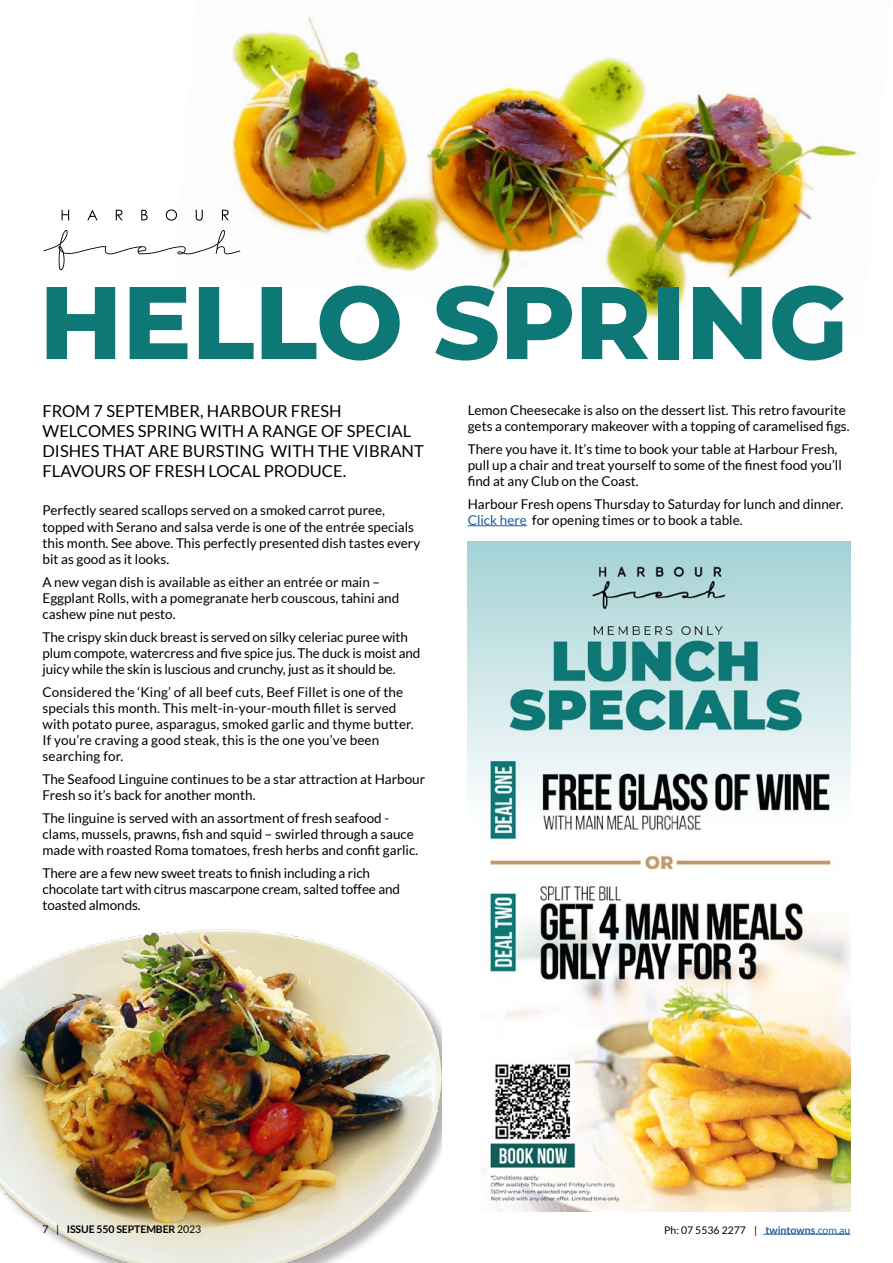
<style>
.page{position:relative;width:893px;height:1263px;background:#fff}
.page>*{position:absolute;margin:0;border:0;box-sizing:border-box;transform-origin:0 0}
.t1{font:800 102.9px "Montserrat";color:#0e7876}
.t2{font:16.5px/19.8px "Lato";color:#000}
.t3{font:13.5px/16.2px "Lato";color:#000}
.t4{font:10.5px "Lato";color:#000}
.t5{font:700 10.5px "Lato";letter-spacing:-.01em;color:#000}
.s1{color:#215e9e}
.s2{font-weight:400}
.s3{font-weight:700;color:#215e9e}
</style>
<div class="page">
<hr style="left:765px;top:1234px;width:50px;height:1px;background:#215e9e">
<hr style="left:815px;top:1234px;width:35px;height:1px;background:#215e9e">
<img style="left:0;top:929px;width:441px;height:334px">
<hr style="left:468px;top:525px;width:59px;height:1px;background:#215e9e">
<img style="left:232px;top:17px;width:628px;height:302px">
<img style="left:468px;top:541px;width:382px;height:671px">
<svg style="left:62px;top:209px;width:167px;height:12px"></svg>
<svg style="left:43px;top:230px;width:197px;height:40px"></svg>
<h1 class="t1" style="left:39px;top:247px;width:810px">HELLO SPRING</h1>
<p class="t2" style="left:43px;top:401px;width:383px">FROM 7 SEPTEMBER, HARBOUR FRESH WELCOMES SPRING WITH A RANGE OF SPECIAL DISHES THAT ARE BURSTING WITH THE VIBRANT FLAVOURS OF FRESH LOCAL PRODUCE.</p>
<p class="t3" style="left:43px;top:502px;width:379px">Perfectly seared scallops served on a smoked carrot puree, topped with Serano and salsa verde is one of the entrée specials this month. See above. This perfectly presented dish tastes every bit as good as it looks.</p>
<p class="t3" style="left:43px;top:573px;width:358px">A new vegan dish is available as either an entrée or main –<br>Eggplant Rolls, with a pomegranate herb couscous, tahini and cashew pine nut pesto.</p>
<p class="t3" style="left:43px;top:628px;width:379px">The crispy skin duck breast is served on silky celeriac puree with plum compote, watercress and five spice jus. The duck is moist and juicy while the skin is luscious and crunchy, just as it should be.</p>
<p class="t3" style="left:43px;top:683px;width:373px">Considered the ‘King’ of all beef cuts, Beef Fillet is one of the specials this month. This melt-in-your-mouth fillet is served with potato puree, asparagus, smoked garlic and thyme butter.<br>If you’re craving a good steak, this is the one you’ve been searching for.</p>
<p class="t3" style="left:43px;top:771px;width:384px">The Seafood Linguine continues to be a star attraction at Harbour<br>Fresh so it’s back for another month.</p>
<p class="t3" style="left:43px;top:810px;width:377px">The linguine is served with an assortment of fresh seafood - clams, mussels, prawns, fish and squid – swirled through a sauce made with roasted Roma tomatoes, fresh herbs and confit garlic.</p>
<p class="t3" style="left:43px;top:865px;width:359px">There are a few new sweet treats to finish including a rich chocolate tart with citrus mascarpone cream, salted toffee and toasted almonds.</p>
<p class="t3" style="left:468px;top:402px;width:383px">Lemon Cheesecake is also on the dessert list. This retro favourite gets a contemporary makeover with a topping of caramelised figs.</p>
<p class="t3" style="left:468px;top:441px;width:376px">There you have it. It’s time to book your table at Harbour Fresh, pull up a chair and treat yourself to some of the finest food you’ll find at any Club on the Coast.</p>
<p class="t3" style="left:468px;top:495px;width:377px">Harbour Fresh opens Thursday to Saturday for lunch and dinner.<br><span class="s1">Click here</span> for opening times or to book a table.</p>
<p class="t5" style="left:43px;top:1223px;width:160px"><span class="s2">7 |</span> ISSUE 550 SEPTEMBER <span class="s2">2023</span></p>
<p class="t4" style="left:664px;top:1224px;width:188px">Ph: 07 5536 2277 | <span class="s3">twintowns</span><span class="s1">.com.au</span></p>
</div>
